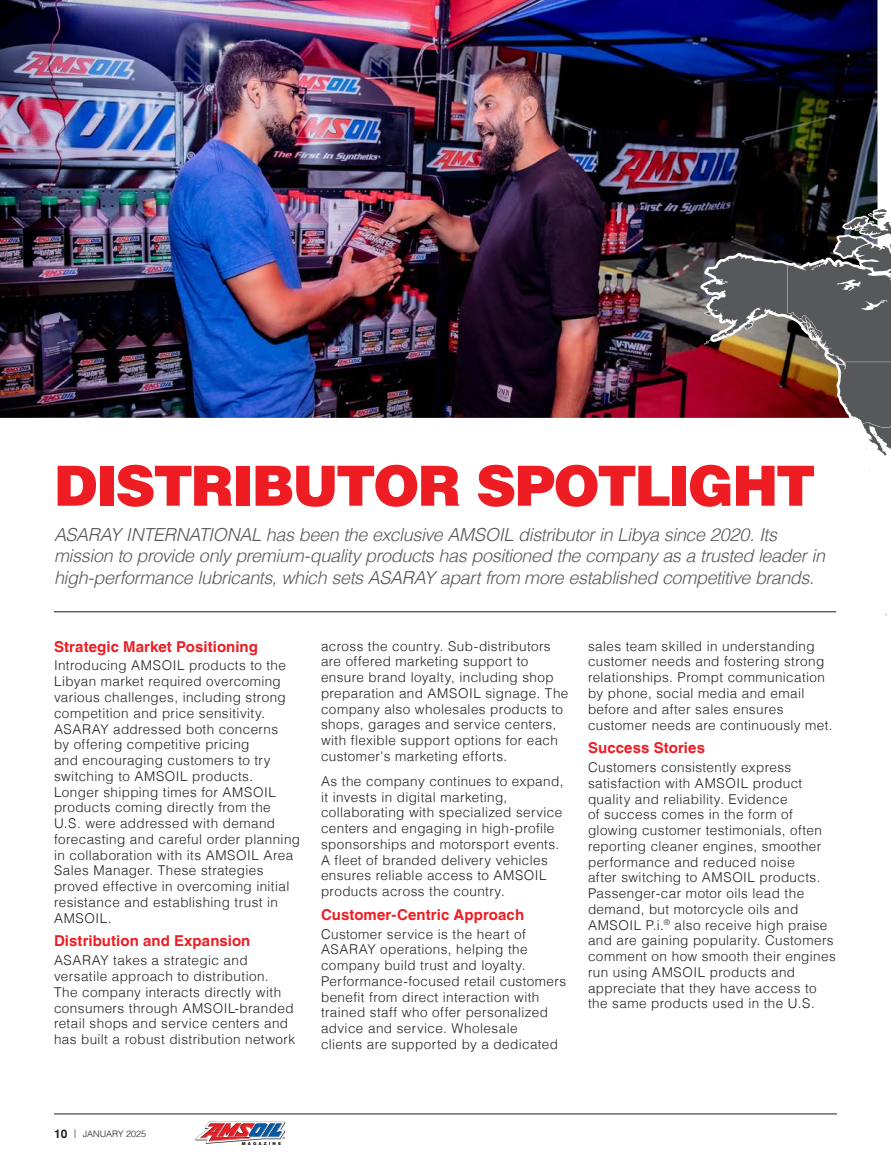
<style>
.page{position:relative;width:891px;height:1161px;background:#fff}
.page>*{position:absolute;margin:0;border:0;box-sizing:border-box;transform-origin:0 0}
.t1{font:900 55.5px "Helvetica LT";letter-spacing:-.04em;color:#ee1d23}
.GrayType{font:italic 300 18px/21.6px "Helvetica LT";letter-spacing:-.025em;color:#57585a}
.BlueSubhead{font:700 15px "Helvetica LT";letter-spacing:.005em;color:#ee1d23}
.BodyCopy{font:300 13.5px/15.8px "Helvetica LT";letter-spacing:.03em;color:#231f20}
.t2{font:300 9px "Helvetica LT";color:#231f20}
.t3{font:900 4.2px "Helvetica LT";letter-spacing:.5em;color:#231f20}
.s1{font-weight:700;font-size:12px}
</style>
<div class="page">
<hr style="left:54px;top:1114px;width:783px;height:1px;background:#231f20">
<svg style="left:195px;top:1121px;width:90px;height:23px"></svg>
<img style="left:0;top:0;width:878px;height:418px">
<hr style="left:54px;top:612px;width:782px;height:1px;background:#231f20">
<svg style="left:699px;top:170px;width:179px;height:443px"></svg>
<svg style="left:819px;top:606px;width:9px;height:4px"></svg>
<svg style="left:751px;top:559px;width:8px;height:7px"></svg>
<svg style="left:740px;top:541px;width:5px;height:6px"></svg>
<svg style="left:720px;top:508px;width:18px;height:22px"></svg>
<svg style="left:744px;top:573px;width:68px;height:33px"></svg>
<svg style="left:788px;top:553px;width:8px;height:9px"></svg>
<svg style="left:725px;top:588px;width:12px;height:11px"></svg>
<svg style="left:703px;top:208px;width:188px;height:275px"></svg>
<p class="t1" style="left:54px;top:450px;width:763px">DISTRIBUTOR SPOTLIGHT</p>
<p class="GrayType" style="left:54px;top:523px;width:773px">ASARAY INTERNATIONAL has been the exclusive AMSOIL distributor in Libya since 2020. Its mission to provide only premium-quality products has positioned the company as a trusted leader in high-performance lubricants, which sets ASARAY apart from more established competitive brands.</p>
<p class="BlueSubhead" style="left:54px;top:637px;width:205px">Strategic Market Positioning</p>
<p class="BodyCopy" style="left:54px;top:658px;width:248px">Introducing AMSOIL products to the Libyan market required overcoming various challenges, including strong competition and price sensitivity.<br>ASARAY addressed both concerns<br>by offering competitive pricing<br>and encouraging customers to try switching to AMSOIL products.<br>Longer shipping times for AMSOIL products coming directly from the U.S. were addressed with demand forecasting and careful order planning in collaboration with its AMSOIL Area Sales Manager. These strategies proved effective in overcoming initial resistance and establishing trust in AMSOIL.</p>
<p class="BlueSubhead" style="left:54px;top:932px;width:198px">Distribution and Expansion</p>
<p class="BodyCopy" style="left:54px;top:952px;width:243px">ASARAY takes a strategic and versatile approach to distribution.<br>The company interacts directly with consumers through AMSOIL-branded retail shops and service centers and has built a robust distribution network</p>
<p class="BodyCopy" style="left:321px;top:638px;width:249px">across the country. Sub-distributors are offered marketing support to ensure brand loyalty, including shop preparation and AMSOIL signage. The company also wholesales products to shops, garages and service centers, with flexible support options for each customer's marketing efforts.</p>
<p class="BodyCopy" style="left:321px;top:773px;width:244px">As the company continues to expand, it invests in digital marketing, collaborating with specialized service centers and engaging in high-profile sponsorships and motorsport events.<br>A fleet of branded delivery vehicles ensures reliable access to AMSOIL products across the country.</p>
<p class="BlueSubhead" style="left:321px;top:906px;width:205px">Customer-Centric Approach</p>
<p class="BodyCopy" style="left:321px;top:926px;width:247px">Customer service is the heart of ASARAY operations, helping the company build trust and loyalty.<br>Performance-focused retail customers benefit from direct interaction with trained staff who offer personalized advice and service. Wholesale<br>clients are supported by a dedicated</p>
<p class="BodyCopy" style="left:588px;top:638px;width:246px">sales team skilled in understanding customer needs and fostering strong relationships. Prompt communication by phone, social media and email before and after sales ensures customer needs are continuously met.</p>
<p class="BlueSubhead" style="left:588px;top:739px;width:119px">Success Stories</p>
<p class="BodyCopy" style="left:588px;top:759px;width:249px">Customers consistently express satisfaction with AMSOIL product quality and reliability. Evidence<br>of success comes in the form of glowing customer testimonials, often reporting cleaner engines, smoother performance and reduced noise<br>after switching to AMSOIL products.<br>Passenger-car motor oils lead the demand, but motorcycle oils and AMSOIL P.i.<sup>®</sup> also receive high praise and are gaining popularity. Customers comment on how smooth their engines run using AMSOIL products and appreciate that they have access to the same products used in the U.S.</p>
<p class="t2" style="left:54px;top:1128px;width:94px"><span class="s1">10</span> | JANUARY 2025</p>
<p class="t3" style="left:242px;top:1141px;width:41px">MAGAZINE</p>
</div>
